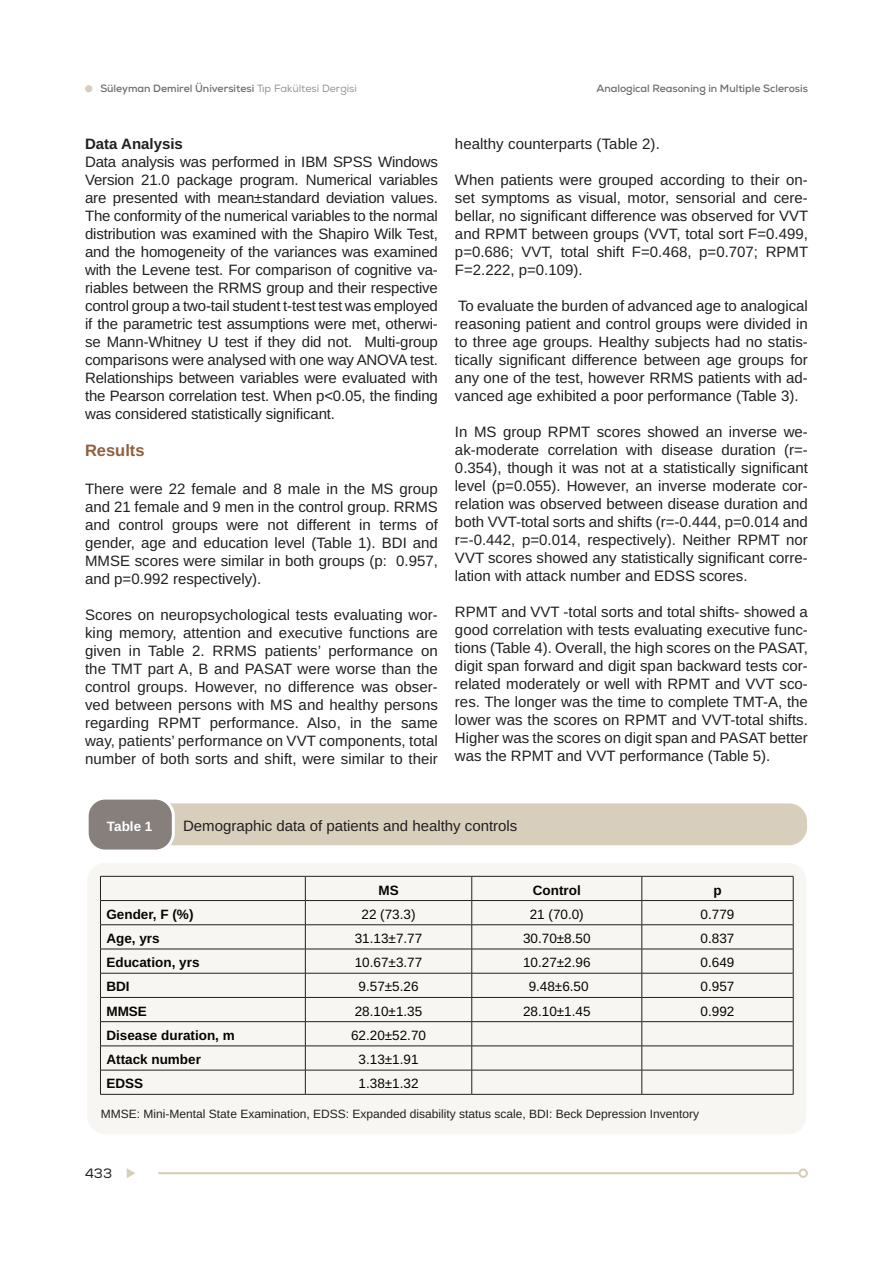
<style>
.page{position:relative;width:893px;height:1263px;background:#fff}
.page>*{position:absolute;margin:0;border:0;box-sizing:border-box;transform-origin:0 0}
.t1{font:700 16.5px "Arimo";color:#8f5f3f}
.t2{font:15px/18px "Arimo";color:#231f20;text-align:justify}
.t3{font:700 15px "Arimo";color:#231f20}
.t4{font:13.5px "Arimo";color:#040503}
.t5{font:700 13.5px "Arimo";color:#040503}
.t6{font:700 13.5px "Arimo";color:#fff}
.t7{font:13.5px "Nexa";color:#231f20}
.t8{font:12px "Arimo";color:#231f20}
.t9{font:700 10.5px "Nexa";color:#6b6b6e}
.s1{font-weight:400;color:#939598}
</style>
<div class="page">
<div style="left:85px;top:85px;width:7px;height:7px;background:#d8cebc;border-radius:50%"></div>
<hr style="left:158px;top:1172px;width:641px;height:2px;background:#d8cebc">
<div style="left:798px;top:1168px;width:10px;height:10px;border:2px solid #d8cebc;border-radius:50%"></div>
<div style="left:87px;top:803px;width:720px;height:42px;background:#d8cebc;border-radius:18px"></div>
<div style="left:87px;top:863px;width:719px;height:271px;background:#f7f6f3;border-radius:18px"></div>
<div style="left:87px;top:798px;width:86px;height:53px;background:#867f7c;border-radius:18px"></div>
<div style="left:86px;top:797px;width:89px;height:55px;border:3px solid #fff;border-radius:18px"></div>
<hr style="left:100px;top:876px;width:205px;height:1px;background:#231f20">
<hr style="left:305px;top:876px;width:167px;height:1px;background:#231f20">
<hr style="left:472px;top:876px;width:170px;height:1px;background:#231f20">
<hr style="left:642px;top:876px;width:151px;height:1px;background:#231f20">
<hr style="left:100px;top:900px;width:205px;height:1px;background:#231f20">
<hr style="left:305px;top:900px;width:167px;height:1px;background:#231f20">
<hr style="left:472px;top:900px;width:170px;height:1px;background:#231f20">
<hr style="left:642px;top:900px;width:151px;height:1px;background:#231f20">
<hr style="left:100px;top:924px;width:205px;height:1px;background:#231f20">
<hr style="left:305px;top:924px;width:167px;height:1px;background:#231f20">
<hr style="left:472px;top:924px;width:170px;height:1px;background:#231f20">
<hr style="left:642px;top:924px;width:151px;height:1px;background:#231f20">
<hr style="left:100px;top:949px;width:205px;height:1px;background:#231f20">
<hr style="left:305px;top:949px;width:167px;height:1px;background:#231f20">
<hr style="left:472px;top:949px;width:170px;height:1px;background:#231f20">
<hr style="left:642px;top:949px;width:151px;height:1px;background:#231f20">
<hr style="left:100px;top:973px;width:205px;height:1px;background:#231f20">
<hr style="left:305px;top:973px;width:167px;height:1px;background:#231f20">
<hr style="left:472px;top:973px;width:170px;height:1px;background:#231f20">
<hr style="left:642px;top:973px;width:151px;height:1px;background:#231f20">
<hr style="left:100px;top:997px;width:205px;height:1px;background:#231f20">
<hr style="left:305px;top:997px;width:167px;height:1px;background:#231f20">
<hr style="left:472px;top:997px;width:170px;height:1px;background:#231f20">
<hr style="left:642px;top:997px;width:151px;height:1px;background:#231f20">
<hr style="left:100px;top:1021px;width:205px;height:1px;background:#231f20">
<hr style="left:305px;top:1021px;width:167px;height:1px;background:#231f20">
<hr style="left:472px;top:1021px;width:170px;height:1px;background:#231f20">
<hr style="left:642px;top:1021px;width:151px;height:1px;background:#231f20">
<hr style="left:100px;top:1046px;width:205px;height:1px;background:#231f20">
<hr style="left:305px;top:1046px;width:167px;height:1px;background:#231f20">
<hr style="left:472px;top:1046px;width:170px;height:1px;background:#231f20">
<hr style="left:642px;top:1046px;width:151px;height:1px;background:#231f20">
<hr style="left:100px;top:1070px;width:205px;height:1px;background:#231f20">
<svg style="left:100px;top:876px;width:1px;height:218px"></svg>
<hr style="left:305px;top:1070px;width:167px;height:1px;background:#231f20">
<svg style="left:305px;top:876px;width:1px;height:218px"></svg>
<hr style="left:472px;top:1070px;width:170px;height:1px;background:#231f20">
<svg style="left:471px;top:876px;width:1px;height:218px"></svg>
<hr style="left:642px;top:1070px;width:151px;height:1px;background:#231f20">
<svg style="left:642px;top:876px;width:1px;height:218px"></svg>
<svg style="left:793px;top:876px;width:1px;height:218px"></svg>
<hr style="left:100px;top:1094px;width:205px;height:1px;background:#231f20">
<hr style="left:305px;top:1094px;width:167px;height:1px;background:#231f20">
<hr style="left:472px;top:1094px;width:170px;height:1px;background:#231f20">
<hr style="left:642px;top:1094px;width:151px;height:1px;background:#231f20">
<p class="t9" style="left:100px;top:82px;width:258px">Süleyman Demirel Üniversitesi <span class="s1">Tıp Fakültesi Dergisi</span></p>
<p class="t9" style="left:596px;top:82px;width:213px">Analogical Reasoning in Multiple Sclerosis</p>
<p class="t3" style="left:85px;top:133px;width:99px">Data Analysis</p>
<p class="t2" style="left:85px;top:153px;width:354px">Data analysis was performed in IBM SPSS Windows Version 21.0 package program. Numerical variables are presented with mean±standard deviation values.<br>The conformity of the numerical variables to the normal distribution was examined with the Shapiro Wilk Test, and the homogeneity of the variances was examined with the Levene test. For comparison of cognitive va&shy;riables between the RRMS group and their respective control group a two-tail student t-test test was employed if the parametric test assumptions were met, otherwi&shy;se Mann-Whitney U test if they did not. Multi-group comparisons were analysed with one way ANOVA test.<br>Relationships between variables were evaluated with the Pearson correlation test. When p&lt;0.05, the finding was considered statistically significant.</p>
<p class="t1" style="left:85px;top:439px;width:61px">Results</p>
<p class="t2" style="left:85px;top:480px;width:354px">There were 22 female and 8 male in the MS group and 21 female and 9 men in the control group. RRMS and control groups were not different in terms of gender, age and education level (Table 1). BDI and MMSE scores were similar in both groups (p: 0.957, and p=0.992 respectively).</p>
<p class="t2" style="left:85px;top:606px;width:354px">Scores on neuropsychological tests evaluating wor&shy;king memory, attention and executive functions are given in Table 2. RRMS patients’ performance on the TMT part A, B and PASAT were worse than the control groups. However, no difference was obser&shy;ved between persons with MS and healthy persons regarding RPMT performance. Also, in the same way, patients’ performance on VVT components, total number of both sorts and shift, were similar to their</p>
<p class="t2" style="left:455px;top:135px;width:206px">healthy counterparts (Table 2).</p>
<p class="t2" style="left:455px;top:171px;width:355px">When patients were grouped according to their on&shy;set symptoms as visual, motor, sensorial and cere&shy;bellar, no significant difference was observed for VVT and RPMT between groups (VVT, total sort F=0.499, p=0.686; VVT, total shift F=0.468, p=0.707; RPMT F=2.222, p=0.109).</p>
<p class="t2" style="left:455px;top:297px;width:354px">To evaluate the burden of advanced age to analogical reasoning patient and control groups were divided in to three age groups. Healthy subjects had no statis&shy;tically significant difference between age groups for any one of the test, however RRMS patients with ad&shy;vanced age exhibited a poor performance (Table 3).</p>
<p class="t2" style="left:455px;top:423px;width:354px">In MS group RPMT scores showed an inverse we&shy;ak-moderate correlation with disease duration (r=- 0.354), though it was not at a statistically significant level (p=0.055). However, an inverse moderate cor&shy;relation was observed between disease duration and both VVT-total sorts and shifts (r=-0.444, p=0.014 and r=-0.442, p=0.014, respectively). Neither RPMT nor VVT scores showed any statistically significant corre&shy;lation with attack number and EDSS scores.</p>
<p class="t2" style="left:455px;top:603px;width:354px">RPMT and VVT -total sorts and total shifts- showed a good correlation with tests evaluating executive func&shy;tions (Table 4). Overall, the high scores on the PASAT, digit span forward and digit span backward tests cor&shy;related moderately or well with RPMT and VVT sco&shy;res. The longer was the time to complete TMT-A, the lower was the scores on RPMT and VVT-total shifts.<br>Higher was the scores on digit span and PASAT better was the RPMT and VVT performance (Table 5).</p>
<p class="t6" style="left:107px;top:817px;width:47px">Table 1</p>
<p class="t2" style="left:183px;top:817px;width:336px">Demographic data of patients and healthy controls</p>
<p class="t5" style="left:378px;top:880px;width:22px">MS</p>
<p class="t5" style="left:533px;top:880px;width:49px">Control</p>
<p class="t5" style="left:713px;top:880px;width:10px">p</p>
<p class="t5" style="left:106px;top:905px;width:89px">Gender, F (%)</p>
<p class="t4" style="left:362px;top:905px;width:56px">22 (73.3)</p>
<p class="t4" style="left:530px;top:905px;width:56px">21 (70.0)</p>
<p class="t4" style="left:701px;top:905px;width:35px">0.779</p>
<p class="t5" style="left:106px;top:929px;width:55px">Age, yrs</p>
<p class="t4" style="left:355px;top:929px;width:69px">31.13±7.77</p>
<p class="t4" style="left:523px;top:929px;width:69px">30.70±8.50</p>
<p class="t4" style="left:701px;top:929px;width:35px">0.837</p>
<p class="t5" style="left:106px;top:953px;width:95px">Education, yrs</p>
<p class="t4" style="left:355px;top:953px;width:69px">10.67±3.77</p>
<p class="t4" style="left:523px;top:953px;width:69px">10.27±2.96</p>
<p class="t4" style="left:701px;top:953px;width:35px">0.649</p>
<p class="t5" style="left:106px;top:977px;width:25px">BDI</p>
<p class="t4" style="left:359px;top:977px;width:61px">9.57±5.26</p>
<p class="t4" style="left:529px;top:977px;width:61px">9.48±6.50</p>
<p class="t4" style="left:701px;top:977px;width:35px">0.957</p>
<p class="t5" style="left:106px;top:1001px;width:42px">MMSE</p>
<p class="t4" style="left:355px;top:1001px;width:69px">28.10±1.35</p>
<p class="t4" style="left:523px;top:1001px;width:69px">28.10±1.45</p>
<p class="t4" style="left:701px;top:1001px;width:35px">0.992</p>
<p class="t5" style="left:106px;top:1026px;width:130px">Disease duration, m</p>
<p class="t4" style="left:351px;top:1026px;width:76px">62.20±52.70</p>
<p class="t5" style="left:106px;top:1050px;width:96px">Attack number</p>
<p class="t4" style="left:359px;top:1050px;width:61px">3.13±1.91</p>
<p class="t5" style="left:106px;top:1074px;width:38px">EDSS</p>
<p class="t4" style="left:359px;top:1074px;width:61px">1.38±1.32</p>
<p class="t8" style="left:101px;top:1105px;width:600px">MMSE: Mini-Mental State Examination, EDSS: Expanded disability status scale, BDI: Beck Depression Inventory</p>
<p class="t7" style="left:85px;top:1165px;width:29px">433</p>
</div>
